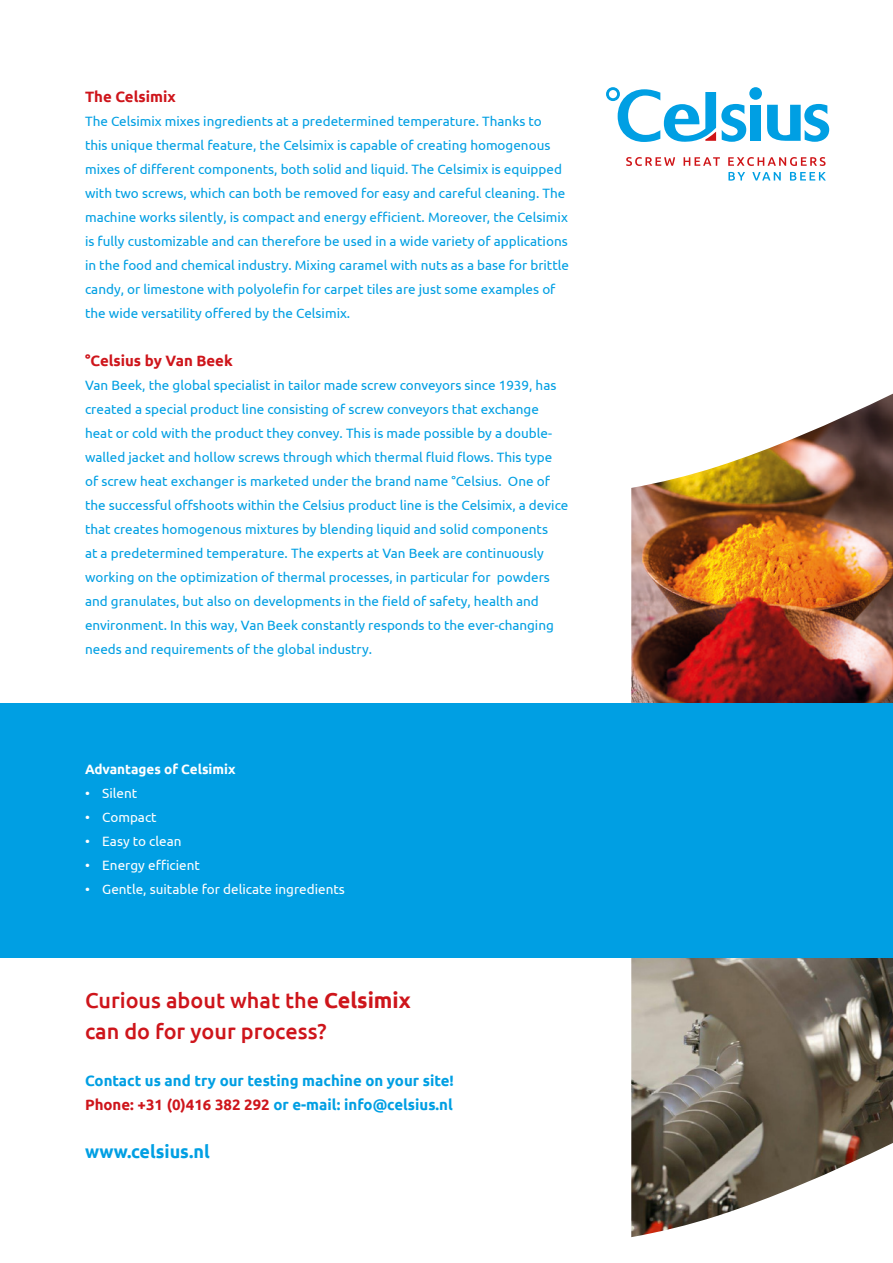
<style>
.page{position:relative;width:893px;height:1263px;background:#fff}
.page>*{position:absolute;margin:0;border:0;box-sizing:border-box;transform-origin:0 0}
.t1{font:500 21.6px/31.5px "Ubuntu";color:#ce151b}
.t2{font:700 18px "Ubuntu";color:#009fe3}
.t3{font:700 15px/24px "Ubuntu";color:#009fe3}
.t4{font:700 15px "Ubuntu";color:#ce151b}
.t5{font:13.5px/24px "Ubuntu";color:#009fe3}
.t6{font:13.5px "Ubuntu";color:#fff}
.t7{font:700 13.5px "Ubuntu";color:#fff}
.s1{font-weight:700}
.s2{color:#ce151b}
</style>
<div class="page">
<img style="left:631px;top:394px;width:262px;height:309px">
<img style="left:631px;top:958px;width:262px;height:279px">
<div style="left:0;top:703px;width:893px;height:255px;background:#009fe3"></div>
<svg style="left:767px;top:104px;width:62px;height:38px"></svg>
<div style="left:750px;top:105px;width:11px;height:36px;background:#009fe3"></div>
<svg style="left:626px;top:157px;width:49px;height:9px"></svg>
<svg style="left:684px;top:157px;width:36px;height:9px"></svg>
<svg style="left:728px;top:157px;width:97px;height:9px"></svg>
<svg style="left:728px;top:172px;width:17px;height:9px"></svg>
<svg style="left:752px;top:172px;width:29px;height:9px"></svg>
<svg style="left:790px;top:172px;width:36px;height:9px"></svg>
<svg style="left:606px;top:87px;width:140px;height:55px"></svg>
<div style="left:749px;top:87px;width:13px;height:13px;background:#009fe3;border-radius:50%"></div>
<p class="t4" style="left:85px;top:88px;width:92px">The Celsimix</p>
<p class="t5" style="left:85px;top:109px;width:485px">The Celsimix mixes ingredients at a predetermined temperature. Thanks to<br>this unique thermal feature, the Celsimix is capable of creating homogenous mixes of different components, both solid and liquid. The Celsimix is equipped with two screws, which can both be removed for easy and careful cleaning. The machine works silently, is compact and energy efficient. Moreover, the Celsimix is fully customizable and can therefore be used in a wide variety of applications in the food and chemical industry. Mixing caramel with nuts as a base for brittle candy, or limestone with polyolefin for carpet tiles are just some examples of the wide versatility offered by the Celsimix.</p>
<p class="t4" style="left:85px;top:352px;width:149px">°Celsius by Van Beek</p>
<p class="t5" style="left:85px;top:373px;width:485px">Van Beek, the global specialist in tailor made screw conveyors since 1939, has created a special product line consisting of screw conveyors that exchange heat or cold with the product they convey. This is made possible by a double&shy;walled jacket and hollow screws through which thermal fluid flows. This type of screw heat exchanger is marketed under the brand name °Celsius. One of the successful offshoots within the Celsius product line is the Celsimix, a device that creates homogenous mixtures by blending liquid and solid components<br>at a predetermined temperature. The experts at Van Beek are continuously working on the optimization of thermal processes, in particular for powders and granulates, but also on developments in the field of safety, health and environment. In this way, Van Beek constantly responds to the ever-changing needs and requirements of the global industry.</p>
<p class="t7" style="left:85px;top:761px;width:152px">Advantages of Celsimix</p>
<p class="t6" style="left:85px;top:785px;width:54px">• Silent</p>
<p class="t6" style="left:85px;top:809px;width:73px">• Compact</p>
<p class="t6" style="left:85px;top:833px;width:98px">• Easy to clean</p>
<p class="t6" style="left:85px;top:857px;width:116px">• Energy efficient</p>
<p class="t6" style="left:85px;top:881px;width:261px">• Gentle, suitable for delicate ingredients</p>
<h1 class="t1" style="left:85px;top:983px;width:327px">Curious about what the <span class="s1">Celsimix </span>can do for your process?</h1>
<p class="t3" style="left:85px;top:1068px;width:370px">Contact us and try our testing machine on your site!<br><span class="s2">Phone: +31 (0)416 382 292</span> or e-mail: info@celsius.nl</p>
<h2 class="t2" style="left:85px;top:1141px;width:126px">www.celsius.nl</h2>
</div>
